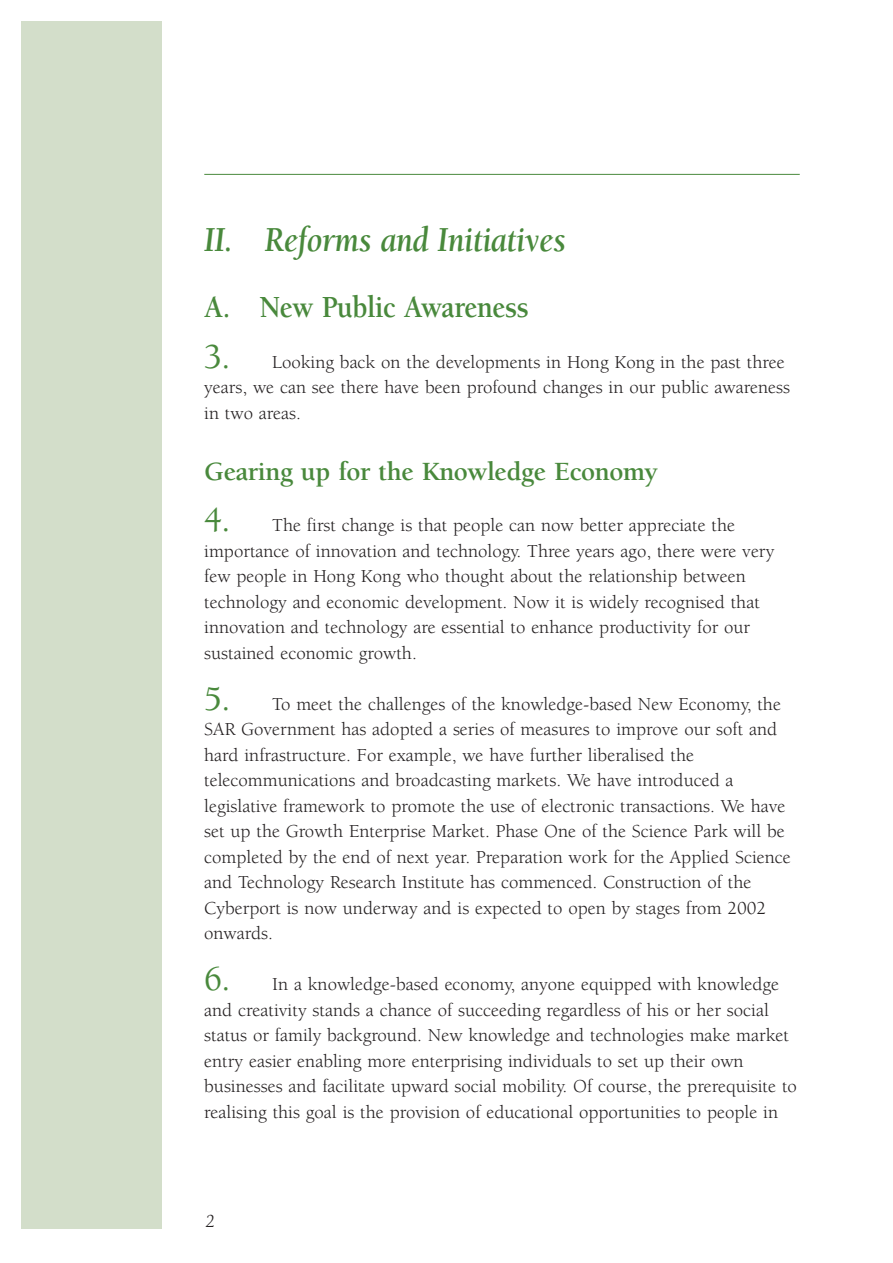
<style>
.page{position:relative;width:893px;height:1263px;background:#fff}
.page>*{position:absolute;margin:0;border:0;box-sizing:border-box;transform-origin:0 0}
.t1{font:italic 700 36px "Berkeley";letter-spacing:-.015em;color:#49893c;scale:.9 1}
.t2{font:700 31.5px "Berkeley";letter-spacing:-.015em;color:#49893c;scale:.9 1}
.t3{font:700 27px "Berkeley";letter-spacing:-.015em;color:#49893c}
.t4{font:18.75px/25.5px "Berkeley";color:#231f20}
.t5{font:italic 18.75px "Berkeley";color:#231f20}
.s1{font-weight:500;font-size:36px;color:#49893c}
</style>
<div class="page">
<div style="left:21px;top:21px;width:141px;height:1207px;background:#d3deca"></div>
<hr style="left:204px;top:174px;width:595px;height:1px;background:#49893c">
<h1 class="t1" style="left:204px;top:225px;width:403px">II. Reforms and Initiatives</h1>
<h2 class="t2" style="left:204px;top:295px;width:362px">A. New Public Awareness</h2>
<p class="t4" style="left:204px;top:351px;width:587px"><span class="s1">3.</span> Looking back on the developments in Hong Kong in the past three years, we can see there have been profound changes in our public awareness in two areas.</p>
<h3 class="t3" style="left:204px;top:461px;width:455px">Gearing up for the Knowledge Economy</h3>
<p class="t4" style="left:204px;top:514px;width:571px"><span class="s1">4.</span> The first change is that people can now better appreciate the importance of innovation and technology. Three years ago, there were very few people in Hong Kong who thought about the relationship between technology and economic development. Now it is widely recognised that innovation and technology are essential to enhance productivity for our sustained economic growth.</p>
<p class="t4" style="left:204px;top:693px;width:588px"><span class="s1">5.</span> To meet the challenges of the knowledge-based New Economy, the SAR Government has adopted a series of measures to improve our soft and hard infrastructure. For example, we have further liberalised the telecommunications and broadcasting markets. We have introduced a legislative framework to promote the use of electronic transactions. We have set up the Growth Enterprise Market. Phase One of the Science Park will be completed by the end of next year. Preparation work for the Applied Science and Technology Research Institute has commenced. Construction of the Cyberport is now underway and is expected to open by stages from 2002 onwards.</p>
<p class="t4" style="left:204px;top:973px;width:594px"><span class="s1">6.</span> In a knowledge-based economy, anyone equipped with knowledge and creativity stands a chance of succeeding regardless of his or her social status or family background. New knowledge and technologies make market entry easier enabling more enterprising individuals to set up their own businesses and facilitate upward social mobility. Of course, the prerequisite to realising this goal is the provision of educational opportunities to people in</p>
<p class="t5" style="left:206px;top:1213px;width:11px">2</p>
</div>
